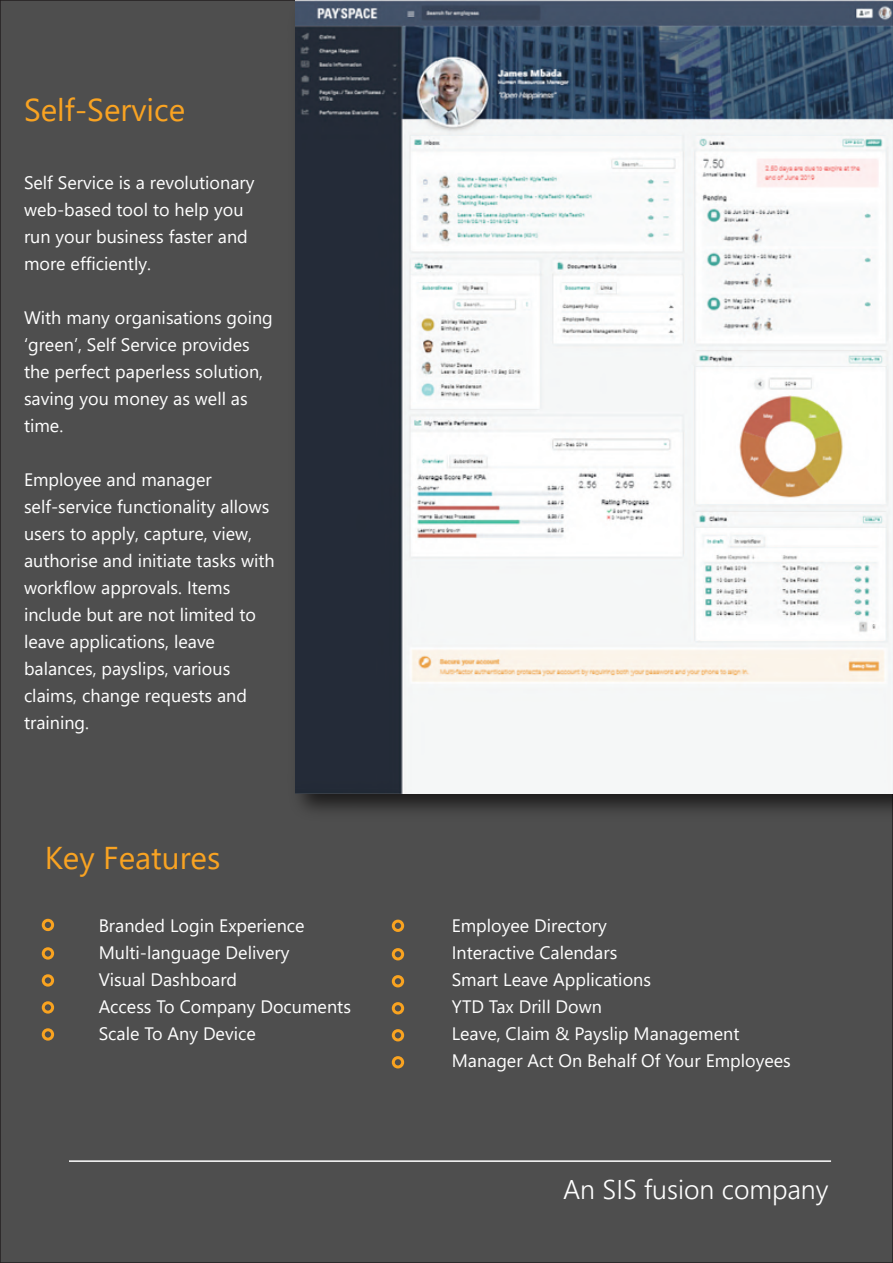
<style>
.page{position:relative;width:893px;height:1263px;background:#4e4e4e}
.page>*{position:absolute;margin:0;border:0;box-sizing:border-box;transform-origin:0 0}
.t1{font:31.5px "Segoe UI";color:#f9a322}
.t2{font:300 27px "Segoe UI";color:#fff}
.t3{font:18px/27px "Segoe UI";color:#fff}
</style>
<div class="page">
<hr style="left:69px;top:1160px;width:762px;height:2px;background:#fff">
<img style="left:283px;top:0;width:610px;height:827px">
<img style="left:295px;top:0;width:598px;height:793px">
<div style="left:392px;top:919px;width:12px;height:13px;border:3px solid #f9a320;border-radius:50%"></div>
<div style="left:392px;top:948px;width:12px;height:12px;border:3px solid #f9a320;border-radius:50%"></div>
<div style="left:392px;top:975px;width:12px;height:12px;border:3px solid #f9a320;border-radius:50%"></div>
<div style="left:392px;top:1002px;width:12px;height:12px;border:3px solid #f9a320;border-radius:50%"></div>
<div style="left:392px;top:1029px;width:12px;height:12px;border:3px solid #f9a320;border-radius:50%"></div>
<div style="left:392px;top:1056px;width:12px;height:12px;border:3px solid #f9a320;border-radius:50%"></div>
<div style="left:42px;top:919px;width:12px;height:12px;border:3px solid #f9a320;border-radius:50%"></div>
<div style="left:42px;top:947px;width:12px;height:12px;border:3px solid #f9a320;border-radius:50%"></div>
<div style="left:42px;top:974px;width:12px;height:12px;border:3px solid #f9a320;border-radius:50%"></div>
<div style="left:42px;top:1001px;width:12px;height:12px;border:3px solid #f9a320;border-radius:50%"></div>
<div style="left:42px;top:1028px;width:12px;height:12px;border:3px solid #f9a320;border-radius:50%"></div>
<h1 class="t1" style="left:24px;top:80px;width:163px">Self-Service</h1>
<p class="t3" style="left:24px;top:168px;width:232px">Self Service is a revolutionary web-based tool to help you run your business faster and more efficiently.</p>
<p class="t3" style="left:24px;top:303px;width:250px">With many organisations going ‘green’, Self Service provides the perfect paperless solution, saving you money as well as time.</p>
<p class="t3" style="left:24px;top:465px;width:252px">Employee and manager self-service functionality allows users to apply, capture, view, authorise and initiate tasks with workflow approvals. Items include but are not limited to leave applications, leave balances, payslips, various claims, change requests and training.</p>
<h1 class="t1" style="left:45px;top:828px;width:177px">Key Features</h1>
<p class="t3" style="left:99px;top:911px;width:254px">Branded Login Experience<br>Multi-language Delivery<br>Visual Dashboard<br>Access To Company Documents<br>Scale To Any Device</p>
<p class="t3" style="left:452px;top:911px;width:341px">Employee Directory<br>Interactive Calendars<br>Smart Leave Applications<br>YTD Tax Drill Down<br>Leave, Claim &amp; Payslip Management<br>Manager Act On Behalf Of Your Employees</p>
<h2 class="t2" style="left:563px;top:1164px;width:267px">An SIS fusion company</h2>
</div>
